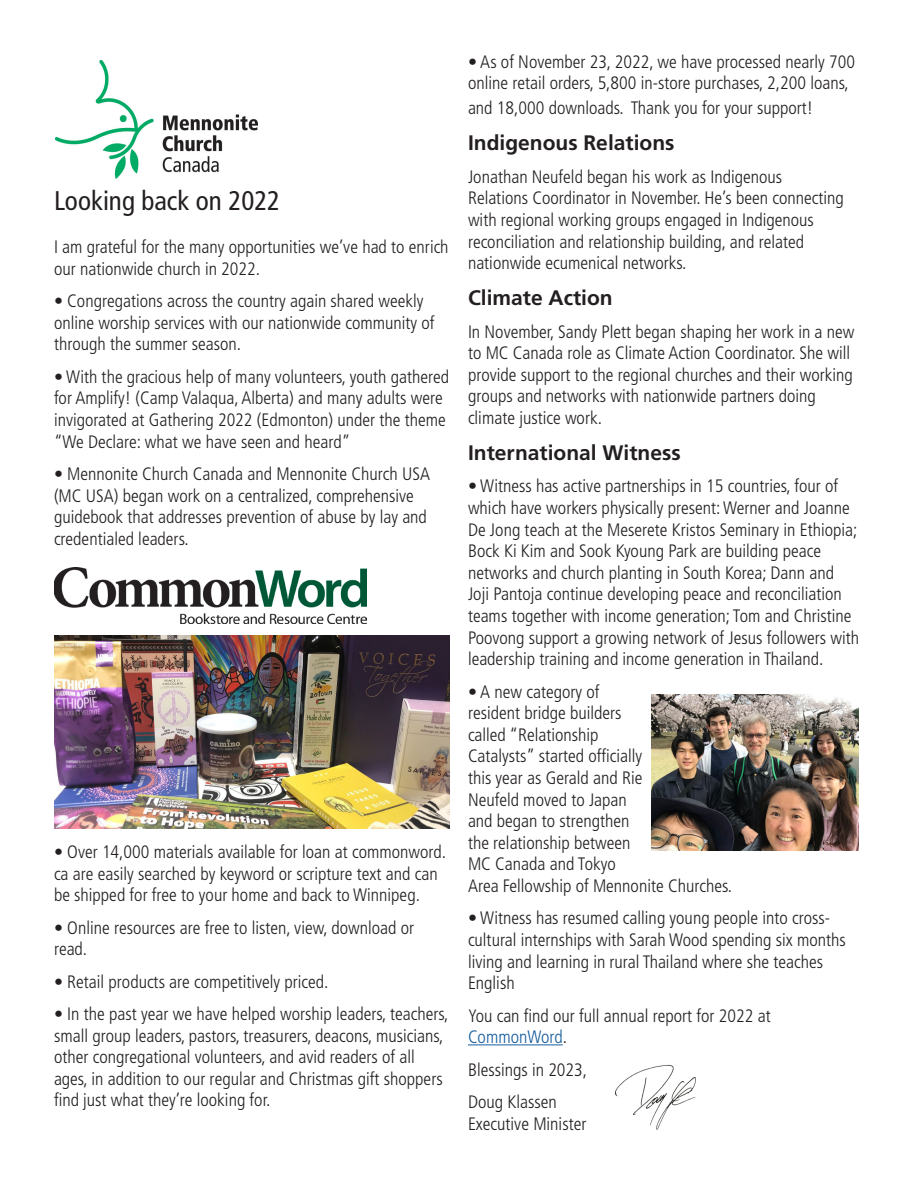
<style>
.page{position:relative;width:918px;height:1188px;background:#fff}
.page>*{position:absolute;margin:0;border:0;box-sizing:border-box;transform-origin:0 0}
.t1{font:condensed 27px "Frutiger LT Std";color:#231f20}
.t2{font:700 21px "Frutiger LT Std";color:#231f20}
.t3{font:300 condensed 18px/21.6px "Frutiger LT Std";color:#231f20}
.s1{color:#175d9e}
</style>
<div class="page">
<hr style="left:468px;top:1044px;width:95px;height:1px;background:#175d9e">
<img style="left:55px;top:61px;width:202px;height:117px">
<img style="left:54px;top:568px;width:313px;height:56px">
<img style="left:651px;top:695px;width:208px;height:156px">
<img style="left:54px;top:635px;width:396px;height:193px">
<img style="left:615px;top:1064px;width:81px;height:66px">
<p class="t1" style="left:54px;top:185px;width:228px">Looking back on 2022</p>
<p class="t3" style="left:54px;top:236px;width:396px">I am grateful for the many opportunities we’ve had to enrich our nationwide church in 2022.</p>
<p class="t3" style="left:54px;top:290px;width:382px">• Congregations across the country again shared weekly online worship services with our nationwide community of through the summer season.</p>
<p class="t3" style="left:54px;top:366px;width:397px">• With the gracious help of many volunteers, youth gathered for Amplify! (Camp Valaqua, Alberta) and many adults were invigorated at Gathering 2022 (Edmonton) under the theme “We Declare: what we have seen and heard”</p>
<p class="t3" style="left:54px;top:463px;width:378px">• Mennonite Church Canada and Mennonite Church USA (MC USA) began work on a centralized, comprehensive guidebook that addresses prevention of abuse by lay and credentialed leaders.</p>
<p class="t3" style="left:54px;top:841px;width:394px">• Over 14,000 materials available for loan at commonword. ca are easily searched by keyword or scripture text and can be shipped for free to your home and back to Winnipeg.</p>
<p class="t3" style="left:54px;top:917px;width:362px">• Online resources are free to listen, view, download or read.</p>
<p class="t3" style="left:54px;top:971px;width:276px">• Retail products are competitively priced.</p>
<p class="t3" style="left:54px;top:1003px;width:396px">• In the past year we have helped worship leaders, teachers, small group leaders, pastors, treasurers, deacons, musicians, other congregational volunteers, and avid readers of all ages, in addition to our regular and Christmas gift shoppers find just what they’re looking for.</p>
<p class="t3" style="left:468px;top:51px;width:389px">• As of November 23, 2022, we have processed nearly 700 online retail orders, 5,800 in-store purchases, 2,200 loans,</p>
<p class="t3" style="left:468px;top:98px;width:347px">and 18,000 downloads. Thank you for your support!</p>
<p class="t2" style="left:468px;top:131px;width:208px">Indigenous Relations</p>
<p class="t3" style="left:468px;top:166px;width:377px">Jonathan Neufeld began his work as Indigenous Relations Coordinator in November. He’s been connecting with regional working groups engaged in Indigenous reconciliation and relationship building, and related nationwide ecumenical networks.</p>
<p class="t2" style="left:468px;top:285px;width:146px">Climate Action</p>
<p class="t3" style="left:468px;top:321px;width:388px">In November, Sandy Plett began shaping her work in a new to MC Canada role as Climate Action Coordinator. She will provide support to the regional churches and their working groups and networks with nationwide partners doing climate justice work.</p>
<p class="t2" style="left:468px;top:440px;width:214px">International Witness</p>
<p class="t3" style="left:468px;top:476px;width:393px">• Witness has active partnerships in 15 countries, four of which have workers physically present: Werner and Joanne De Jong teach at the Meserete Kristos Seminary in Ethiopia; Bock Ki Kim and Sook Kyoung Park are building peace networks and church planting in South Korea; Dann and Joji Pantoja continue developing peace and reconciliation teams together with income generation; Tom and Christine Poovong support a growing network of Jesus followers with leadership training and income generation in Thailand.</p>
<p class="t3" style="left:468px;top:681px;width:266px">• A new category of<br>resident bridge builders<br>called “Relationship<br>Catalysts” started officially<br>this year as Gerald and Rie<br>Neufeld moved to Japan<br>and began to strengthen<br>the relationship between<br>MC Canada and Tokyo<br>Area Fellowship of Mennonite Churches.</p>
<p class="t3" style="left:468px;top:908px;width:379px">• Witness has resumed calling young people into cross&shy;cultural internships with Sarah Wood spending six months living and learning in rural Thailand where she teaches English</p>
<p class="t3" style="left:468px;top:1005px;width:304px">You can find our full annual report for 2022 at<br><span class="s1">CommonWord</span>.</p>
<p class="t3" style="left:468px;top:1059px;width:121px">Blessings in 2023,</p>
<p class="t3" style="left:468px;top:1091px;width:120px">Doug Klassen<br>Executive Minister</p>
</div>
